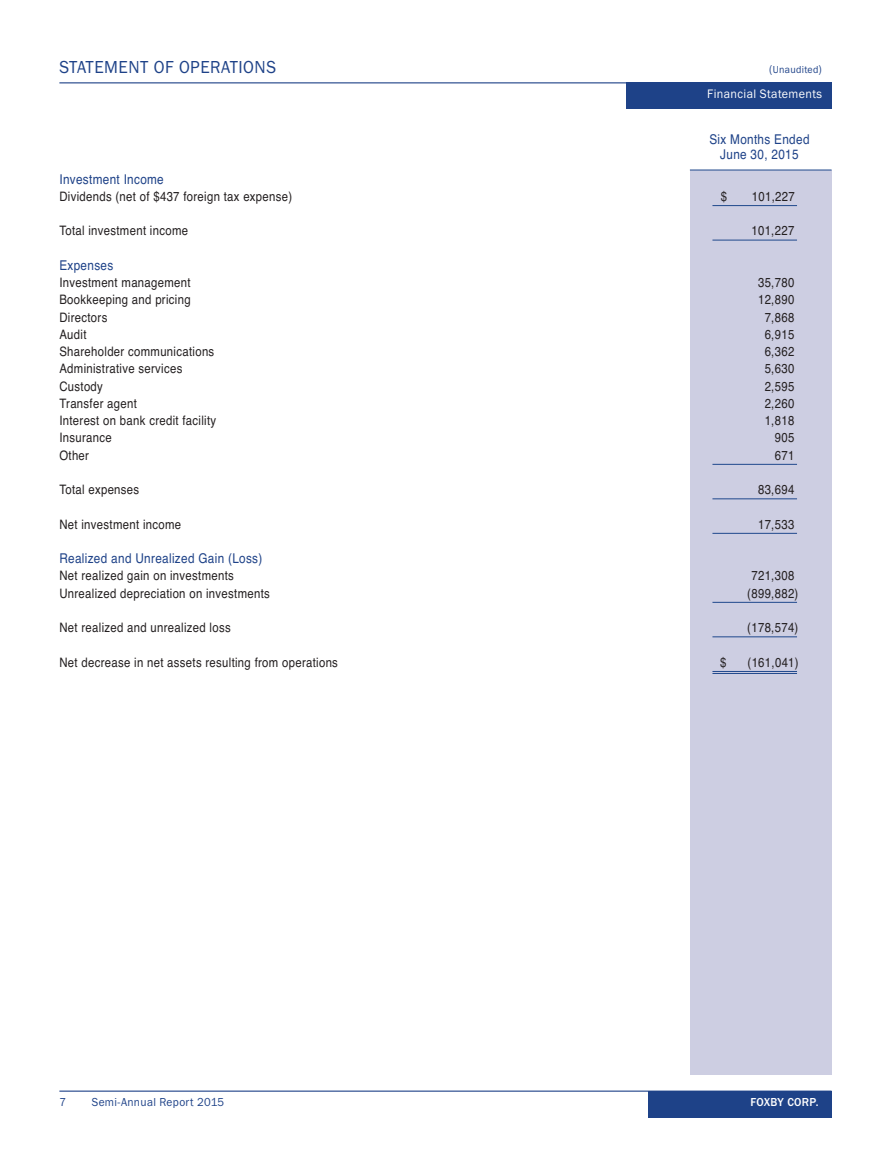
<style>
.page{position:relative;width:891px;height:1161px;background:#fff}
.page>*{position:absolute;margin:0;border:0;box-sizing:border-box;transform-origin:0 0}
.t1{font:18px "Franklin Gothic";letter-spacing:.03em;color:#1e4288;scale:.95 1}
.t2{font:13.5px/15px "Helvetica";letter-spacing:.03em;color:#1e4288;text-align:center;scale:.87 1}
.t3{font:13.05px "Helvetica";letter-spacing:.03em;color:#231f20;scale:.87 1}
.t4{font:12.75px "Franklin Gothic";letter-spacing:.03em;color:#fff;scale:.95 1}
.t5{font:12px "Franklin Gothic";letter-spacing:.03em;color:#1e4288;scale:.95 1}
.t6{font:500 12px "Franklin Gothic";letter-spacing:.03em;color:#fff;scale:.95 1}
.t7{font:10.5px "Franklin Gothic";letter-spacing:.03em;color:#1e4288;scale:.95 1}
.s1{font-size:12px}
</style>
<div class="page">
<div style="left:648px;top:1091px;width:184px;height:27px;background:#1e4288"></div>
<hr style="left:59px;top:1091px;width:773px;height:1px;background:#1e4288">
<hr style="left:59px;top:82px;width:773px;height:1px;background:#1e4288">
<div style="left:626px;top:83px;width:206px;height:26px;background:#1e4288"></div>
<div style="left:690px;top:170px;width:142px;height:904px;background:#cdcee2"></div>
<hr style="left:690px;top:170px;width:142px;height:1px;background:#1f488c">
<hr style="left:712px;top:205px;width:85px;height:1px;background:#1f488c">
<hr style="left:712px;top:240px;width:85px;height:1px;background:#1f488c">
<hr style="left:712px;top:464px;width:85px;height:1px;background:#1f488c">
<hr style="left:712px;top:498px;width:85px;height:1px;background:#1f488c">
<hr style="left:712px;top:533px;width:85px;height:1px;background:#1f488c">
<hr style="left:712px;top:602px;width:85px;height:1px;background:#1f488c">
<hr style="left:712px;top:636px;width:85px;height:1px;background:#1f488c">
<hr style="left:712px;top:671px;width:85px;height:1px;background:#1f488c">
<hr style="left:712px;top:673px;width:85px;height:1px;background:#1f488c">
<h1 class="t1" style="left:59px;top:61px;width:230px">STATEMENT OF OPERATIONS</h1>
<p class="t7" style="left:769px;top:66px;width:57px"><span class="s1">(</span>Unaudited<span class="s1">)</span></p>
<p class="t4" style="left:707px;top:90px;width:122px">Financial Statements</p>
<p class="t2" style="left:709px;top:133px;width:117px">Six Months Ended<br>June 30, 2015</p>
<p class="t2" style="left:59px;top:173px;width:122px">Investment Income</p>
<p class="t3" style="left:59px;top:192px;width:269px">Dividends (net of $437 foreign tax expense)</p>
<p class="t3" style="left:721px;top:192px;width:9px">$</p>
<p class="t3" style="left:752px;top:192px;width:51px">101,227</p>
<p class="t3" style="left:59px;top:226px;width:149px">Total investment income</p>
<p class="t3" style="left:751px;top:226px;width:51px">101,227</p>
<p class="t2" style="left:59px;top:259px;width:63px">Expenses</p>
<p class="t3" style="left:59px;top:278px;width:152px">Investment management</p>
<p class="t3" style="left:758px;top:278px;width:43px">35,780</p>
<p class="t3" style="left:59px;top:295px;width:152px">Bookkeeping and pricing</p>
<p class="t3" style="left:758px;top:295px;width:43px">12,890</p>
<p class="t3" style="left:59px;top:312px;width:57px">Directors</p>
<p class="t3" style="left:765px;top:312px;width:36px">7,868</p>
<p class="t3" style="left:59px;top:330px;width:33px">Audit</p>
<p class="t3" style="left:765px;top:330px;width:36px">6,915</p>
<p class="t3" style="left:59px;top:347px;width:180px">Shareholder communications</p>
<p class="t3" style="left:765px;top:347px;width:36px">6,362</p>
<p class="t3" style="left:59px;top:364px;width:143px">Administrative services</p>
<p class="t3" style="left:765px;top:364px;width:36px">5,630</p>
<p class="t3" style="left:59px;top:381px;width:52px">Custody</p>
<p class="t3" style="left:765px;top:381px;width:36px">2,595</p>
<p class="t3" style="left:59px;top:399px;width:91px">Transfer agent</p>
<p class="t3" style="left:765px;top:399px;width:36px">2,260</p>
<p class="t3" style="left:59px;top:416px;width:182px">Interest on bank credit facility</p>
<p class="t3" style="left:765px;top:416px;width:36px">1,818</p>
<p class="t3" style="left:59px;top:433px;width:62px">Insurance</p>
<p class="t3" style="left:775px;top:433px;width:24px">905</p>
<p class="t3" style="left:59px;top:450px;width:36px">Other</p>
<p class="t3" style="left:775px;top:450px;width:24px">671</p>
<p class="t3" style="left:59px;top:485px;width:93px">Total expenses</p>
<p class="t3" style="left:758px;top:485px;width:43px">83,694</p>
<p class="t3" style="left:59px;top:519px;width:141px">Net investment income</p>
<p class="t3" style="left:758px;top:519px;width:43px">17,533</p>
<p class="t2" style="left:59px;top:552px;width:235px">Realized and Unrealized Gain (Loss)</p>
<p class="t3" style="left:59px;top:571px;width:202px">Net realized gain on investments</p>
<p class="t3" style="left:751px;top:571px;width:51px">721,308</p>
<p class="t3" style="left:59px;top:588px;width:243px">Unrealized depreciation on investments</p>
<p class="t3" style="left:747px;top:588px;width:60px">(899,882)</p>
<p class="t3" style="left:59px;top:623px;width:198px">Net realized and unrealized loss</p>
<p class="t3" style="left:747px;top:623px;width:60px">(178,574)</p>
<p class="t3" style="left:59px;top:657px;width:322px">Net decrease in net assets resulting from operations</p>
<p class="t3" style="left:720px;top:657px;width:9px">$</p>
<p class="t3" style="left:748px;top:657px;width:60px">(161,041)</p>
<p class="t5" style="left:59px;top:1098px;width:9px">7</p>
<p class="t5" style="left:92px;top:1098px;width:141px">Semi-Annual Report 2015</p>
<p class="t6" style="left:751px;top:1098px;width:73px">FOXBY CORP.</p>
</div>
